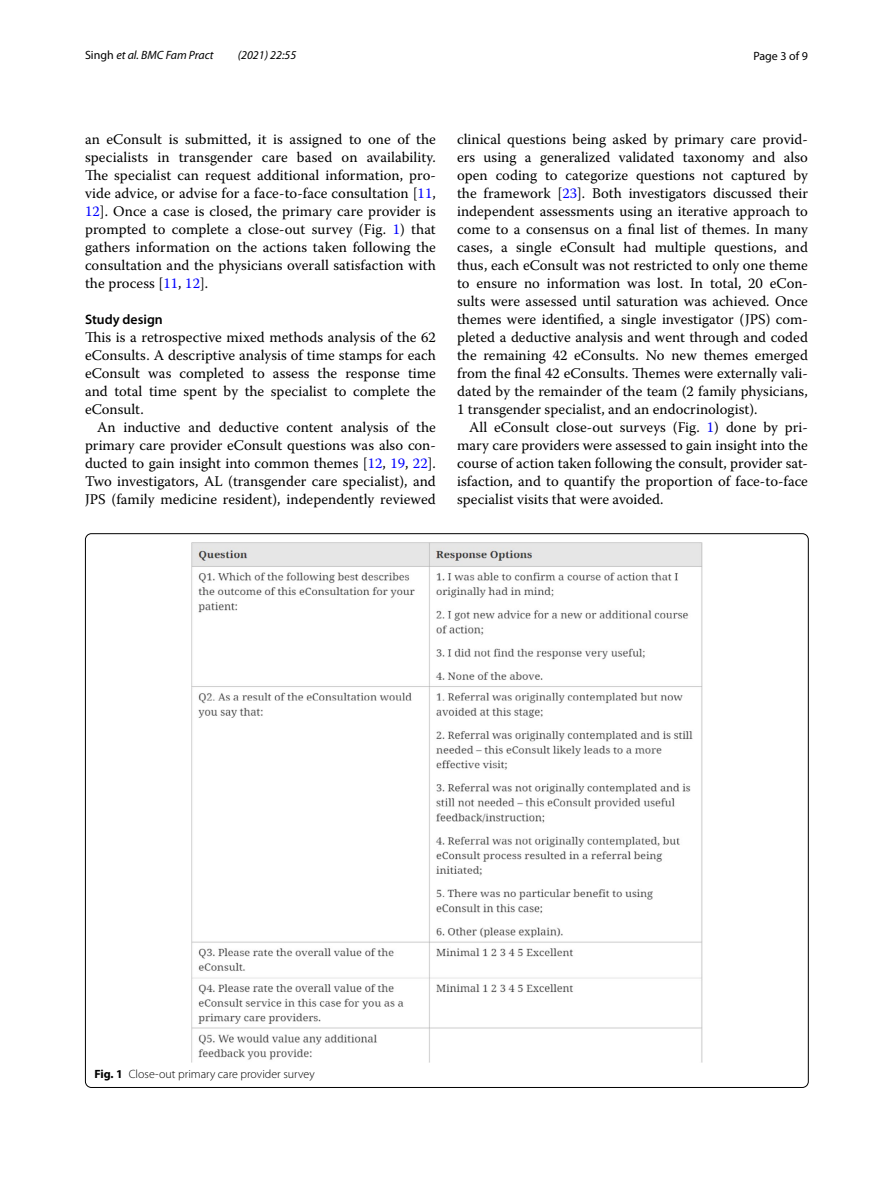
<style>
.page{position:relative;width:893px;height:1187px;background:#fff}
.page>*{position:absolute;margin:0;border:0;box-sizing:border-box;transform-origin:0 0}
.t1{font:14.7px/18px "Warnock Pro";color:#000;text-align:justify}
.t2{font:600 13.8px "Myriad Pro";color:#000}
.t3{font:300 12px "Myriad Pro";color:#000}
.t4{font:italic 12px "Myriad Pro";color:#000}
.t5{font:12px "Myriad Pro";color:#000}
.s1{font-style:normal}
.s2{color:#00f}
.s3{font-weight:700}
</style>
<div class="page">
<img style="left:192px;top:542px;width:510px;height:520px">
<p class="t4" style="left:85px;top:48px;width:130px"><span class="s1">Singh</span> et al. BMC Fam Pract</p>
<p class="t4" style="left:238px;top:48px;width:60px">(2021) 22:55</p>
<p class="t5" style="left:753px;top:48px;width:56px">Page 3 of 9</p>
<p class="t1" style="left:85px;top:130px;width:352px">an eConsult is submitted, it is assigned to one of the specialists in transgender care based on availability.<br>The specialist can request additional information, pro&shy;vide advice, or advise for a face-to-face consultation [<span class="s2">11</span>, <span class="s2">12</span>]. Once a case is closed, the primary care provider is prompted to complete a close-out survey (Fig. <span class="s2">1</span>) that gathers information on the actions taken following the consultation and the physicians overall satisfaction with the process [<span class="s2">11</span>, <span class="s2">12</span>].</p>
<p class="t2" style="left:85px;top:311px;width:79px">Study design</p>
<p class="t1" style="left:85px;top:328px;width:352px">This is a retrospective mixed methods analysis of the 62 eConsults. A descriptive analysis of time stamps for each eConsult was completed to assess the response time and total time spent by the specialist to complete the eConsult.</p>
<p class="t1" style="left:85px;top:418px;width:352px;text-indent:12px">An inductive and deductive content analysis of the primary care provider eConsult questions was also con&shy;ducted to gain insight into common themes [<span class="s2">12</span>, <span class="s2">19</span>, <span class="s2">22</span>].<br>Two investigators, AL (transgender care specialist), and JPS (family medicine resident), independently reviewed</p>
<p class="t1" style="left:457px;top:130px;width:352px">clinical questions being asked by primary care provid&shy;ers using a generalized validated taxonomy and also open coding to categorize questions not captured by the framework [<span class="s2">23</span>]. Both investigators discussed their independent assessments using an iterative approach to come to a consensus on a final list of themes. In many cases, a single eConsult had multiple questions, and thus, each eConsult was not restricted to only one theme to ensure no information was lost. In total, 20 eCon&shy;sults were assessed until saturation was achieved. Once themes were identified, a single investigator (JPS) com&shy;pleted a deductive analysis and went through and coded the remaining 42 eConsults. No new themes emerged from the final 42 eConsults. Themes were externally vali&shy;dated by the remainder of the team (2 family physicians, 1 transgender specialist, and an endocrinologist).</p>
<p class="t1" style="left:457px;top:418px;width:352px;text-indent:12px">All eConsult close-out surveys (Fig. <span class="s2">1</span>) done by pri&shy;mary care providers were assessed to gain insight into the course of action taken following the consult, provider sat&shy;isfaction, and to quantify the proportion of face-to-face specialist visits that were avoided.</p>
<p class="t3" style="left:94px;top:1067px;width:222px"><span class="s3">Fig. 1</span> Close-out primary care provider survey</p>
</div>
